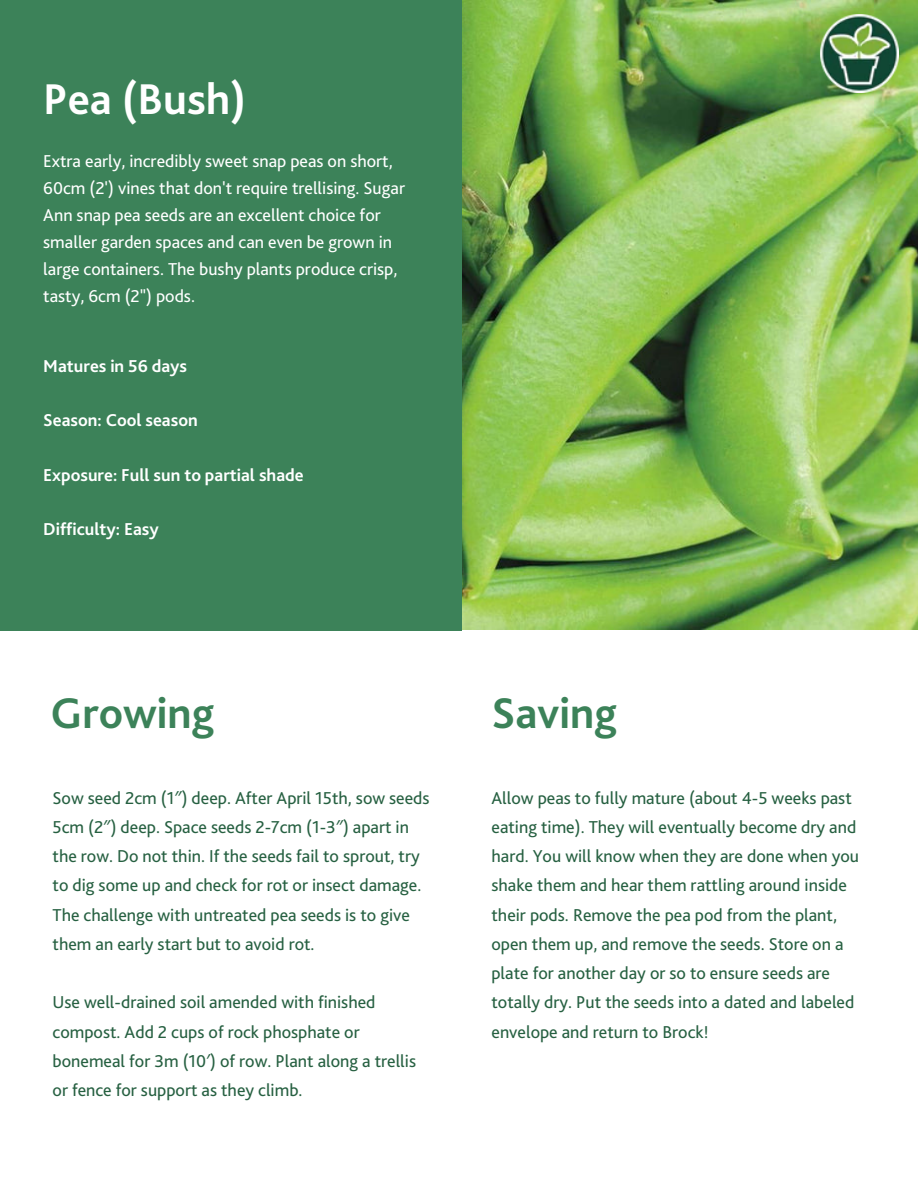
<style>
.page{position:relative;width:918px;height:1188px;background:#fff}
.page>*{position:absolute;margin:0;border:0;box-sizing:border-box;transform-origin:0 0}
.t1{font:700 45px "Bliss 2";color:#3c8259}
.t2{font:700 45px "Bliss 2";color:#fff}
.t3{font:18px/29.2px "Bliss 2";color:#266041}
.t4{font:18px/27px "Bliss 2";color:#fff}
.t5{font:700 18px "Bliss 2";color:#fff}
.s1{font-family:"Noto Sans"}
</style>
<div class="page">
<img style="left:462px;top:0;width:456px;height:630px">
<div style="left:0;top:0;width:462px;height:630px;background:#3c8259"></div>
<img style="left:821px;top:14px;width:77px;height:78px">
<p class="t2" style="left:43px;top:73px;width:204px">Pea (Bush)</p>
<p class="t4" style="left:43px;top:147px;width:363px">Extra early, incredibly sweet snap peas on short, 60cm (2') vines that don't require trellising. Sugar Ann snap pea seeds are an excellent choice for smaller garden spaces and can even be grown in large containers. The bushy plants produce crisp, tasty, 6cm (2") pods.</p>
<p class="t5" style="left:43px;top:355px;width:145px">Matures in 56 days</p>
<p class="t5" style="left:43px;top:410px;width:156px">Season: Cool season</p>
<p class="t5" style="left:43px;top:464px;width:262px">Exposure: Full sun to partial shade</p>
<p class="t5" style="left:43px;top:519px;width:117px">Difficulty: Easy</p>
<p class="t1" style="left:51px;top:687px;width:165px">Growing</p>
<p class="t1" style="left:492px;top:687px;width:127px">Saving</p>
<p class="t3" style="left:53px;top:783px;width:379px">Sow seed 2cm (1<span class="s1">″</span>) deep. After April 15th, sow seeds 5cm (2<span class="s1">″</span>) deep. Space seeds 2-7cm (1-3<span class="s1">″</span>) apart in the row. Do not thin. If the seeds fail to sprout, try to dig some up and check for rot or insect damage.<br>The challenge with untreated pea seeds is to give them an early start but to avoid rot.</p>
<p class="t3" style="left:53px;top:988px;width:365px">Use well-drained soil amended with finished compost. Add 2 cups of rock phosphate or bonemeal for 3m (10<span class="s1">′</span>) of row. Plant along a trellis or fence for support as they climb.</p>
<p class="t3" style="left:492px;top:783px;width:369px">Allow peas to fully mature (about 4-5 weeks past eating time). They will eventually become dry and hard. You will know when they are done when you shake them and hear them rattling around inside their pods. Remove the pea pod from the plant, open them up, and remove the seeds. Store on a plate for another day or so to ensure seeds are totally dry. Put the seeds into a dated and labeled envelope and return to Brock!</p>
</div>
